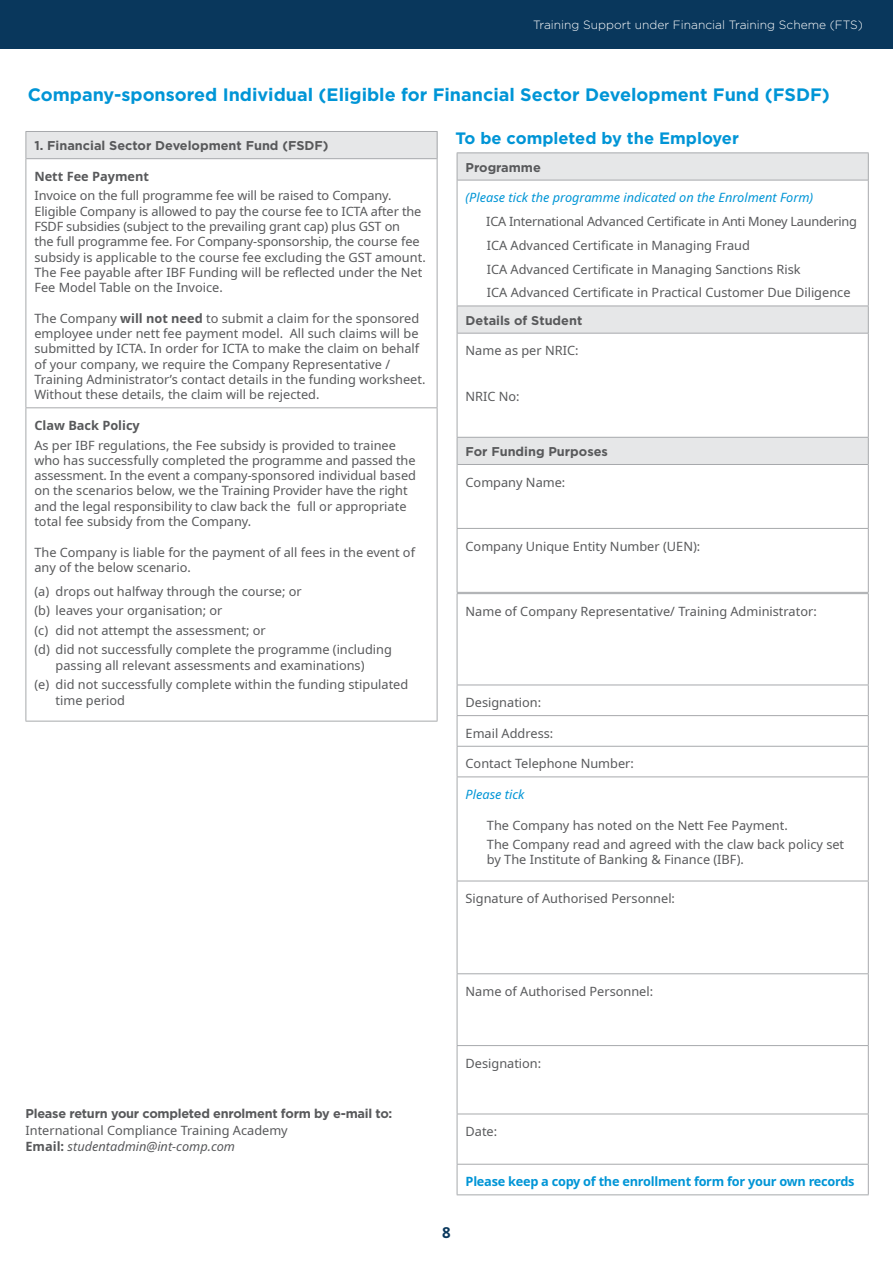
<style>
.page{position:relative;width:893px;height:1263px;background:#fff}
.page>*{position:absolute;margin:0;border:0;box-sizing:border-box;transform-origin:0 0}
.t1{font:700 18px "Gotham";color:#0095d6}
.t2{font:700 16.5px "Gotham";color:#0095d6}
.t3{font:700 15px "Noto Sans";color:#09375c}
.t4{font:12.75px/15.3px "Noto Sans";color:#58595b}
.t5{font:700 12.75px "Gotham";color:#58595b}
.t6{font:italic 12.75px "Noto Sans";color:#0095d6}
.t7{font:700 12.75px "Noto Sans";letter-spacing:-.02em;color:#0095d6}
.t8{font:700 12.75px "Gotham";letter-spacing:-.02em;color:#58595b}
.t9{font:700 12.75px "Noto Sans";color:#58595b}
.t10{font:300 12px "Gotham";color:#fff}
.s1{font-weight:700}
.s2{font-style:italic}
</style>
<div class="page">
<div style="left:26px;top:131px;width:411px;height:28px;background:#e6e7e8"></div>
<hr style="left:26px;top:159px;width:1px;height:248px;background:#a7a9ac">
<hr style="left:437px;top:159px;width:1px;height:248px;background:#a7a9ac">
<hr style="left:26px;top:407px;width:411px;height:1px;background:#a7a9ac">
<hr style="left:26px;top:408px;width:1px;height:313px;background:#a7a9ac">
<hr style="left:437px;top:408px;width:1px;height:313px;background:#a7a9ac">
<hr style="left:26px;top:158px;width:411px;height:1px;background:#a7a9ac">
<hr style="left:26px;top:131px;width:411px;height:1px;background:#a7a9ac">
<svg style="left:26px;top:132px;width:1px;height:27px"></svg>
<svg style="left:437px;top:132px;width:1px;height:27px"></svg>
<hr style="left:26px;top:721px;width:411px;height:1px;background:#a7a9ac">
<svg style="left:458px;top:153px;width:410px;height:311px"></svg>
<hr style="left:457px;top:180px;width:1px;height:126px;background:#a7a9ac">
<hr style="left:868px;top:180px;width:1px;height:126px;background:#a7a9ac">
<hr style="left:457px;top:333px;width:1px;height:104px;background:#a7a9ac">
<hr style="left:868px;top:333px;width:1px;height:104px;background:#a7a9ac">
<hr style="left:457px;top:464px;width:1px;height:64px;background:#a7a9ac">
<hr style="left:868px;top:464px;width:1px;height:64px;background:#a7a9ac">
<hr style="left:457px;top:528px;width:412px;height:1px;background:#a7a9ac">
<hr style="left:457px;top:529px;width:1px;height:63px;background:#a7a9ac">
<hr style="left:868px;top:529px;width:1px;height:63px;background:#a7a9ac">
<hr style="left:457px;top:592px;width:412px;height:1px;background:#a7a9ac">
<hr style="left:457px;top:180px;width:411px;height:1px;background:#a7a9ac">
<hr style="left:457px;top:333px;width:411px;height:1px;background:#a7a9ac">
<hr style="left:457px;top:464px;width:411px;height:1px;background:#a7a9ac">
<hr style="left:457px;top:152px;width:412px;height:1px;background:#a7a9ac">
<svg style="left:457px;top:153px;width:1px;height:27px"></svg>
<svg style="left:868px;top:153px;width:1px;height:27px"></svg>
<hr style="left:457px;top:306px;width:412px;height:1px;background:#a7a9ac">
<svg style="left:457px;top:306px;width:1px;height:27px"></svg>
<svg style="left:868px;top:306px;width:1px;height:27px"></svg>
<hr style="left:457px;top:437px;width:412px;height:1px;background:#a7a9ac">
<svg style="left:457px;top:438px;width:1px;height:26px"></svg>
<svg style="left:868px;top:438px;width:1px;height:26px"></svg>
<hr style="left:457px;top:594px;width:1px;height:91px;background:#a7a9ac">
<hr style="left:868px;top:594px;width:1px;height:91px;background:#a7a9ac">
<hr style="left:457px;top:685px;width:412px;height:1px;background:#a7a9ac">
<hr style="left:457px;top:685px;width:1px;height:30px;background:#a7a9ac">
<hr style="left:868px;top:685px;width:1px;height:30px;background:#a7a9ac">
<hr style="left:457px;top:715px;width:412px;height:1px;background:#a7a9ac">
<hr style="left:457px;top:716px;width:1px;height:30px;background:#a7a9ac">
<hr style="left:868px;top:716px;width:1px;height:30px;background:#a7a9ac">
<hr style="left:457px;top:746px;width:412px;height:1px;background:#a7a9ac">
<svg style="left:457px;top:747px;width:1px;height:29px"></svg>
<svg style="left:868px;top:747px;width:1px;height:29px"></svg>
<hr style="left:457px;top:776px;width:412px;height:1px;background:#a7a9ac">
<hr style="left:457px;top:777px;width:1px;height:104px;background:#a7a9ac">
<hr style="left:868px;top:777px;width:1px;height:104px;background:#a7a9ac">
<hr style="left:457px;top:881px;width:412px;height:1px;background:#a7a9ac">
<hr style="left:457px;top:881px;width:1px;height:92px;background:#a7a9ac">
<hr style="left:868px;top:881px;width:1px;height:92px;background:#a7a9ac">
<hr style="left:457px;top:973px;width:412px;height:1px;background:#a7a9ac">
<hr style="left:457px;top:974px;width:1px;height:71px;background:#a7a9ac">
<hr style="left:868px;top:974px;width:1px;height:71px;background:#a7a9ac">
<hr style="left:457px;top:1045px;width:412px;height:1px;background:#a7a9ac">
<hr style="left:457px;top:1046px;width:1px;height:67px;background:#a7a9ac">
<hr style="left:868px;top:1046px;width:1px;height:67px;background:#a7a9ac">
<hr style="left:457px;top:1113px;width:412px;height:1px;background:#a7a9ac">
<hr style="left:457px;top:1114px;width:1px;height:50px;background:#a7a9ac">
<hr style="left:868px;top:1114px;width:1px;height:50px;background:#a7a9ac">
<hr style="left:457px;top:1164px;width:412px;height:1px;background:#a7a9ac">
<hr style="left:457px;top:1164px;width:1px;height:30px;background:#a7a9ac">
<hr style="left:868px;top:1164px;width:1px;height:30px;background:#a7a9ac">
<hr style="left:457px;top:1194px;width:412px;height:1px;background:#a7a9ac">
<hr style="left:457px;top:593px;width:412px;height:1px;background:#a7a9ac">
<div style="left:0;top:0;width:893px;height:49px;background:#09375c"></div>
<p class="t10" style="left:533px;top:18px;width:332px">Training Support under Financial Training Scheme (FTS)</p>
<p class="t10" style="left:541px;top:18px;width:327px">Training Su port Under IBF Standards Training Scheme</p>
<h1 class="t1" style="left:28px;top:83px;width:804px">Company-sponsored Individual (Eligible for Financial Sector Development Fund (FSDF)</h1>
<p class="t5" style="left:34px;top:137px;width:296px">1. Financial Sector Development Fund (FSDF)</p>
<p class="t9" style="left:34px;top:167px;width:116px">Nett Fee Payment</p>
<p class="t4" style="left:34px;top:188px;width:393px">Invoice on the full programme fee will be raised to Company.<br>Eligible Company is allowed to pay the course fee to ICTA after the FSDF subsidies (subject to the prevailing grant cap) plus GST on<br>the full programme fee. For Company-sponsorship, the course fee subsidy is applicable to the course fee excluding the GST amount.<br>The Fee payable after IBF Funding will be reflected under the Net Fee Model Table on the Invoice.</p>
<p class="t4" style="left:34px;top:311px;width:392px">The Company <span class="s1">will not need</span> to submit a claim for the sponsored employee under nett fee payment model. All such claims will be submitted by ICTA. In order for ICTA to make the claim on behalf of your company, we require the Company Representative / Training Administrator’s contact details in the funding worksheet.<br>Without these details, the claim will be rejected.</p>
<p class="t9" style="left:34px;top:416px;width:107px">Claw Back Policy</p>
<p class="t4" style="left:34px;top:437px;width:383px">As per IBF regulations, the Fee subsidy is provided to trainee who has successfully completed the programme and passed the assessment. In the event a company-sponsored individual based on the scenarios below, we the Training Provider have the right and the legal responsibility to claw back the full or appropriate total fee subsidy from the Company.</p>
<p class="t4" style="left:34px;top:545px;width:382px">The Company is liable for the payment of all fees in the event of any of the below scenario.</p>
<p class="t4" style="left:34px;top:582px;width:359px;line-height:19.5px">(a) drops out halfway through the course; or<br>(b) leaves your organisation; or<br>(c) did not attempt the assessment; or<br>(d) did not successfully complete the programme (including</p>
<p class="t4" style="left:34px;top:656px;width:375px;line-height:19.5px;text-indent:21px">passing all relevant assessments and examinations)<br>(e) did not successfully complete within the funding stipulated</p>
<p class="t4" style="left:56px;top:692px;width:71px">time period</p>
<p class="t2" style="left:455px;top:128px;width:285px">To be completed by the Employer</p>
<p class="t5" style="left:466px;top:159px;width:77px">Programme</p>
<p class="t6" style="left:466px;top:188px;width:349px">(Please tick the programme indicated on the Enrolment Form)</p>
<p class="t4" style="left:486px;top:210px;width:372px;line-height:23.9px">ICA International Advanced Certificate in Anti Money Laundering ICA Advanced Certificate in Managing Fraud<br>ICA Advanced Certificate in Managing Sanctions Risk<br>ICA Advanced Certificate in Practical Customer Due Diligence</p>
<p class="t5" style="left:466px;top:312px;width:118px">Details of Student</p>
<p class="t4" style="left:466px;top:343px;width:114px">Name as per NRIC:</p>
<p class="t4" style="left:466px;top:389px;width:56px">NRIC No:</p>
<p class="t5" style="left:466px;top:443px;width:144px">For Funding Purposes</p>
<p class="t4" style="left:466px;top:475px;width:101px">Company Name:</p>
<p class="t4" style="left:466px;top:539px;width:236px">Company Unique Entity Number (UEN):</p>
<p class="t4" style="left:466px;top:604px;width:353px">Name of Company Representative/ Training Administrator:</p>
<p class="t4" style="left:466px;top:695px;width:77px">Designation:</p>
<p class="t4" style="left:466px;top:726px;width:89px">Email Address:</p>
<p class="t4" style="left:466px;top:756px;width:170px">Contact Telephone Number:</p>
<p class="t6" style="left:466px;top:785px;width:60px">Please tick</p>
<p class="t4" style="left:487px;top:815px;width:359px;line-height:19.5px">The Company has noted on the Nett Fee Payment.<br>The Company read and agreed with the claw back policy set</p>
<p class="t4" style="left:487px;top:852px;width:259px">by The Institute of Banking &amp; Finance (IBF).</p>
<p class="t4" style="left:466px;top:891px;width:211px">Signature of Authorised Personnel:</p>
<p class="t8" style="left:26px;top:1105px;width:368px">Please return your completed enrolment form by e-mail to:</p>
<p class="t4" style="left:26px;top:1122px;width:264px;line-height:16.5px">International Compliance Training Academy<br><span class="s1">Email:</span> <span class="s2">studentadmin@int-comp.com</span></p>
<p class="t4" style="left:466px;top:984px;width:189px">Name of Authorised Personnel:</p>
<p class="t4" style="left:466px;top:1056px;width:77px">Designation:</p>
<p class="t3" style="left:442px;top:1222px;width:10px">8</p>
<p class="t4" style="left:466px;top:1124px;width:33px">Date:</p>
<p class="t7" style="left:466px;top:1173px;width:390px">Please keep a copy of the enrollment form for your own records</p>
</div>
